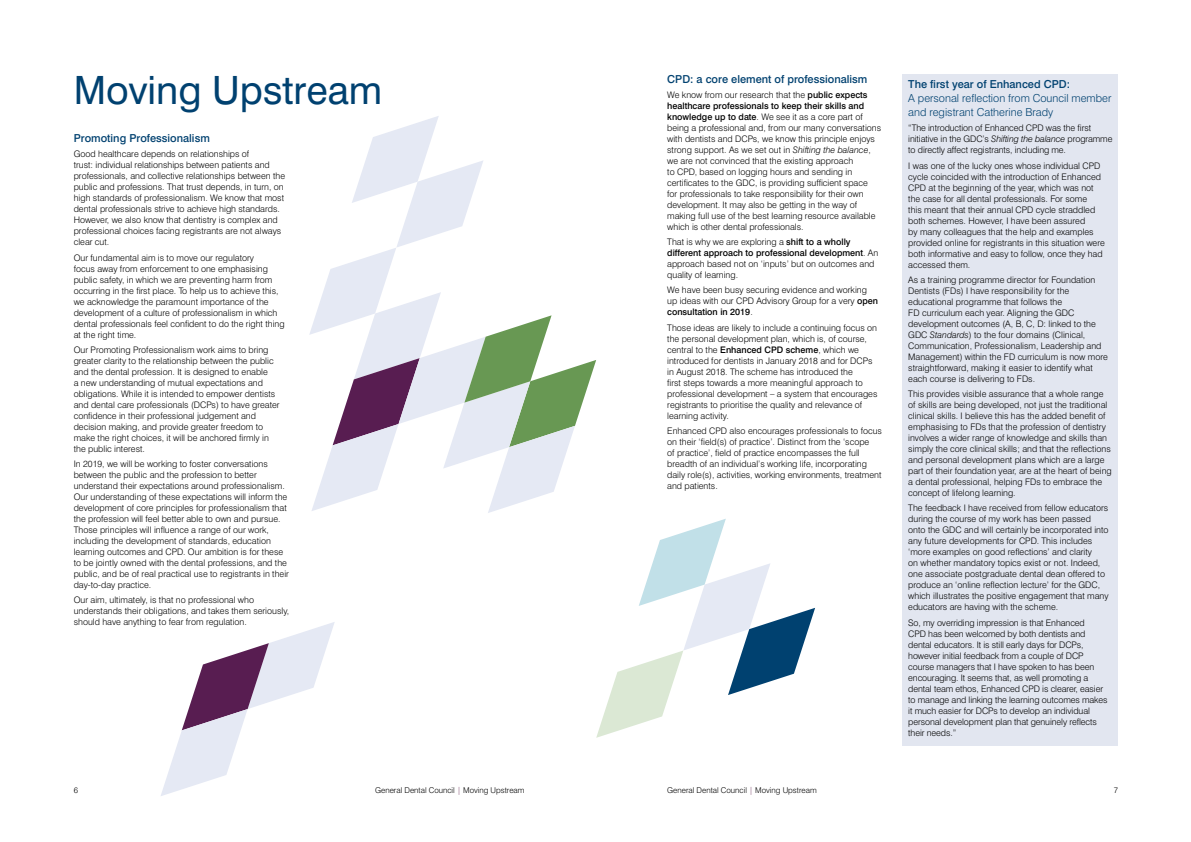
<style>
.page{position:relative;width:1191px;height:842px;background:#fff}
.page>*{position:absolute;margin:0;border:0;box-sizing:border-box;transform-origin:0 0}
.t1{font:39px "Swiss 721 BT";color:#004170}
.t2{font:500 11px "Swiss 721 BT";color:#004170}
.t3{font:300 11px/14px "Swiss 721 BT";color:#004170}
.t4{font:300 9px/11px "Swiss 721 BT";color:#000}
.t5{font:300 8px "Swiss 721 BT";color:#000}
.s1{font-weight:500}
.s2{font-style:italic}
.s3{color:#62204f}
</style>
<div class="page">
<div style="left:902px;top:74px;width:216px;height:672px;background:#e2e6f0"></div>
<svg style="left:161px;top:622px;width:174px;height:174px"></svg>
<svg style="left:309px;top:116px;width:287px;height:397px"></svg>
<svg style="left:596px;top:519px;width:219px;height:219px"></svg>
<p class="t2" style="left:667px;top:72px;width:202px">CPD: a core element of professionalism</p>
<p class="t4" style="left:667px;top:89px;width:215px">We know from our research that the <span class="s1">public expects healthcare professionals to keep their skills and knowledge up to date</span>. We see it as a core part of being a professional and, from our many conversations with dentists and DCPs, we know this principle enjoys strong support. As we set out in <span class="s2">Shifting the balance</span>, we are not convinced that the existing approach<br>to CPD, based on logging hours and sending in certificates to the GDC, is providing sufficient space<br>for professionals to take responsibility for their own development. It may also be getting in the way of making full use of the best learning resource available which is other dental professionals.</p>
<p class="t4" style="left:667px;top:236px;width:213px">That is why we are exploring a <span class="s1">shift to a wholly different approach to professional development</span>. An approach based not on ‘inputs’ but on outcomes and quality of learning.</p>
<p class="t4" style="left:667px;top:284px;width:212px">We have been busy securing evidence and working up ideas with our CPD Advisory Group for a very <span class="s1">open consultation in 2019</span>.</p>
<p class="t4" style="left:667px;top:322px;width:212px">Those ideas are likely to include a continuing focus on the personal development plan, which is, of course, central to the <span class="s1">Enhanced CPD scheme</span>, which we introduced for dentists in January 2018 and for DCPs in August 2018. The scheme has introduced the<br>first steps towards a more meaningful approach to professional development – a system that encourages registrants to prioritise the quality and relevance of learning activity.</p>
<p class="t4" style="left:667px;top:425px;width:216px">Enhanced CPD also encourages professionals to focus on their ‘field(s) of practice’. Distinct from the ‘scope<br>of practice’, field of practice encompasses the full breadth of an individual’s working life, incorporating daily role(s), activities, working environments, treatment and patients.</p>
<h1 class="t1" style="left:74px;top:66px;width:310px">Moving Upstream</h1>
<p class="t2" style="left:908px;top:78px;width:163px">The first year of Enhanced CPD:</p>
<p class="t3" style="left:908px;top:91px;width:205px">A personal reflection from Council member and registrant Catherine Brady</p>
<p class="t4" style="left:908px;top:123px;width:206px">“The introduction of Enhanced CPD was the first initiative in the GDC’s <span class="s2">Shifting the balance</span> programme to directly affect registrants, including me.</p>
<p class="t4" style="left:908px;top:160px;width:198px">I was one of the lucky ones whose individual CPD cycle coincided with the introduction of Enhanced CPD at the beginning of the year, which was not the case for all dental professionals. For some<br>this meant that their annual CPD cycle straddled both schemes. However, I have been assured<br>by many colleagues that the help and examples provided online for registrants in this situation were both informative and easy to follow, once they had accessed them.</p>
<p class="t4" style="left:908px;top:274px;width:201px">As a training programme director for Foundation Dentists (FDs) I have responsibility for the educational programme that follows the<br>FD curriculum each year. Aligning the GDC development outcomes (A, B, C, D: linked to the GDC <span class="s2">Standards</span>) to the four domains (Clinical, Communication, Professionalism, Leadership and Management) within the FD curriculum is now more straightforward, making it easier to identify what each course is delivering to FDs.</p>
<p class="t4" style="left:908px;top:388px;width:205px">This provides visible assurance that a whole range of skills are being developed, not just the traditional clinical skills. I believe this has the added benefit of emphasising to FDs that the profession of dentistry involves a wider range of knowledge and skills than simply the core clinical skills; and that the reflections and personal development plans which are a large part of their foundation year, are at the heart of being a dental professional, helping FDs to embrace the concept of lifelong learning.</p>
<p class="t4" style="left:908px;top:503px;width:202px">The feedback I have received from fellow educators during the course of my work has been passed onto the GDC and will certainly be incorporated into any future developments for CPD. This includes ‘more examples on good reflections’ and clarity<br>on whether mandatory topics exist or not. Indeed, one associate postgraduate dental dean offered to produce an ‘online reflection lecture’ for the GDC, which illustrates the positive engagement that many educators are having with the scheme.</p>
<p class="t4" style="left:908px;top:617px;width:201px">So, my overriding impression is that Enhanced<br>CPD has been welcomed by both dentists and dental educators. It is still early days for DCPs, however initial feedback from a couple of DCP course managers that I have spoken to has been encouraging. It seems that, as well promoting a dental team ethos, Enhanced CPD is clearer, easier to manage and linking the learning outcomes makes it much easier for DCPs to develop an individual personal development plan that genuinely reflects their needs.”</p>
<p class="t2" style="left:74px;top:131px;width:138px">Promoting Professionalism</p>
<p class="t4" style="left:74px;top:149px;width:213px">Good healthcare depends on relationships of<br>trust: individual relationships between patients and professionals, and collective relationships between the public and professions. That trust depends, in turn, on high standards of professionalism. We know that most dental professionals strive to achieve high standards.<br>However, we also know that dentistry is complex and professional choices facing registrants are not always clear cut.</p>
<p class="t4" style="left:74px;top:252px;width:212px">Our fundamental aim is to move our regulatory<br>focus away from enforcement to one emphasising public safety, in which we are preventing harm from occurring in the first place. To help us to achieve this, we acknowledge the paramount importance of the development of a culture of professionalism in which dental professionals feel confident to do the right thing at the right time.</p>
<p class="t4" style="left:74px;top:344px;width:207px">Our Promoting Professionalism work aims to bring greater clarity to the relationship between the public and the dental profession. It is designed to enable<br>a new understanding of mutual expectations and obligations. While it is intended to empower dentists and dental care professionals (DCPs) to have greater confidence in their professional judgement and decision making, and provide greater freedom to make the right choices, it will be anchored firmly in the public interest.</p>
<p class="t4" style="left:74px;top:458px;width:217px">In 2019, we will be working to foster conversations between the public and the profession to better understand their expectations around professionalism.<br>Our understanding of these expectations will inform the development of core principles for professionalism that the profession will feel better able to own and pursue.<br>Those principles will influence a range of our work, including the development of standards, education learning outcomes and CPD. Our ambition is for these to be jointly owned with the dental professions, and the public, and be of real practical use to registrants in their day-to-day practice.</p>
<p class="t4" style="left:74px;top:594px;width:217px">Our aim, ultimately, is that no professional who understands their obligations, and takes them seriously, should have anything to fear from regulation.</p>
<p class="t5" style="left:74px;top:785px;width:6px">6</p>
<p class="t5" style="left:375px;top:785px;width:151px">General Dental Council <span class="s3">|</span> Moving Upstream</p>
<p class="t5" style="left:667px;top:785px;width:151px">General Dental Council <span class="s3">|</span> Moving Upstream</p>
<p class="t5" style="left:1113px;top:785px;width:6px">7</p>
</div>
